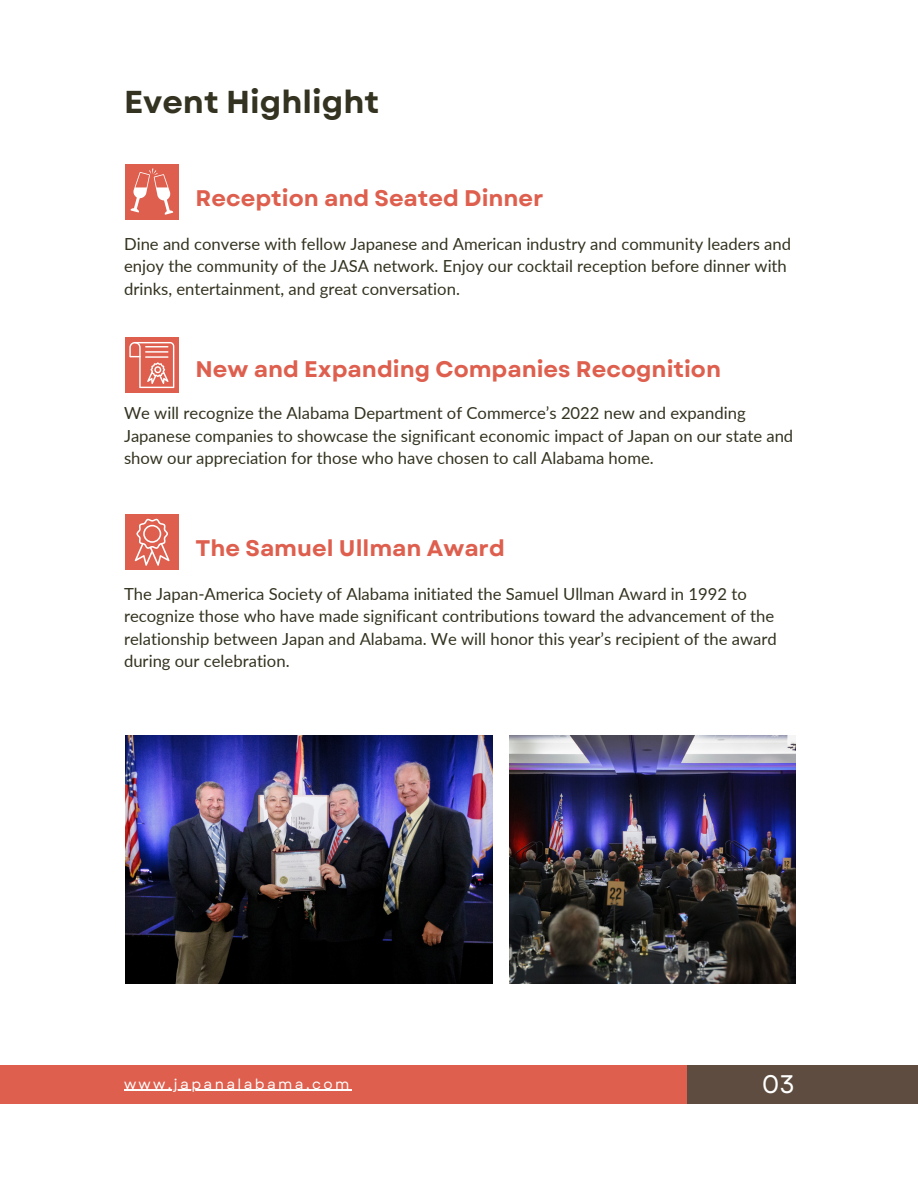
<style>
.page{position:relative;width:918px;height:1188px;background:#fff}
.page>*{position:absolute;margin:0;border:0;box-sizing:border-box;transform-origin:0 0}
.t1{font:700 31.65px "Garet";color:#343321}
.t2{font:25.35px "Garet";color:#fff}
.t3{font:700 22.5px "Garet";color:#de5f4e}
.t4{font:16.65px/22.5px "Lato";color:#343321}
.t5{font:14.1px "Garet";letter-spacing:.17em;color:#fff}
</style>
<div class="page">
<div style="left:687px;top:1065px;width:231px;height:39px;background:#5d4c3f"></div>
<div style="left:0;top:1065px;width:687px;height:39px;background:#de5f4e"></div>
<div style="left:125px;top:164px;width:54px;height:56px;background:#de5f4e"></div>
<div style="left:125px;top:337px;width:54px;height:56px;background:#de5f4e"></div>
<div style="left:125px;top:514px;width:54px;height:56px;background:#de5f4e"></div>
<svg style="left:135px;top:519px;width:35px;height:47px"></svg>
<svg style="left:130px;top:169px;width:43px;height:46px"></svg>
<svg style="left:129px;top:342px;width:45px;height:46px"></svg>
<img style="left:125px;top:736px;width:368px;height:247px">
<img style="left:509px;top:736px;width:286px;height:247px">
<hr style="left:124px;top:1090px;width:228px;height:1px;background:#fff">
<p class="t1" style="left:124px;top:80px;width:257px">Event Highlight</p>
<p class="t3" style="left:196px;top:182px;width:350px">Reception and Seated Dinner</p>
<p class="t4" style="left:124px;top:232px;width:669px">Dine and converse with fellow Japanese and American industry and community leaders and enjoy the community of the JASA network. Enjoy our cocktail reception before dinner with drinks, entertainment, and great conversation.</p>
<p class="t3" style="left:196px;top:353px;width:527px">New and Expanding Companies Recognition</p>
<p class="t4" style="left:124px;top:401px;width:671px">We will recognize the Alabama Department of Commerce’s 2022 new and expanding<br>Japanese companies to showcase the significant economic impact of Japan on our state and show our appreciation for those who have chosen to call Alabama home.</p>
<p class="t3" style="left:196px;top:532px;width:311px">The Samuel Ullman Award</p>
<p class="t4" style="left:124px;top:582px;width:654px">The Japan-America Society of Alabama initiated the Samuel Ullman Award in 1992 to recognize those who have made significant contributions toward the advancement of the relationship between Japan and Alabama. We will honor this year’s recipient of the award during our celebration.</p>
<p class="t5" style="left:124px;top:1074px;width:227px">www.japanalabama.com</p>
<p class="t2" style="left:762px;top:1066px;width:35px">03</p>
</div>
